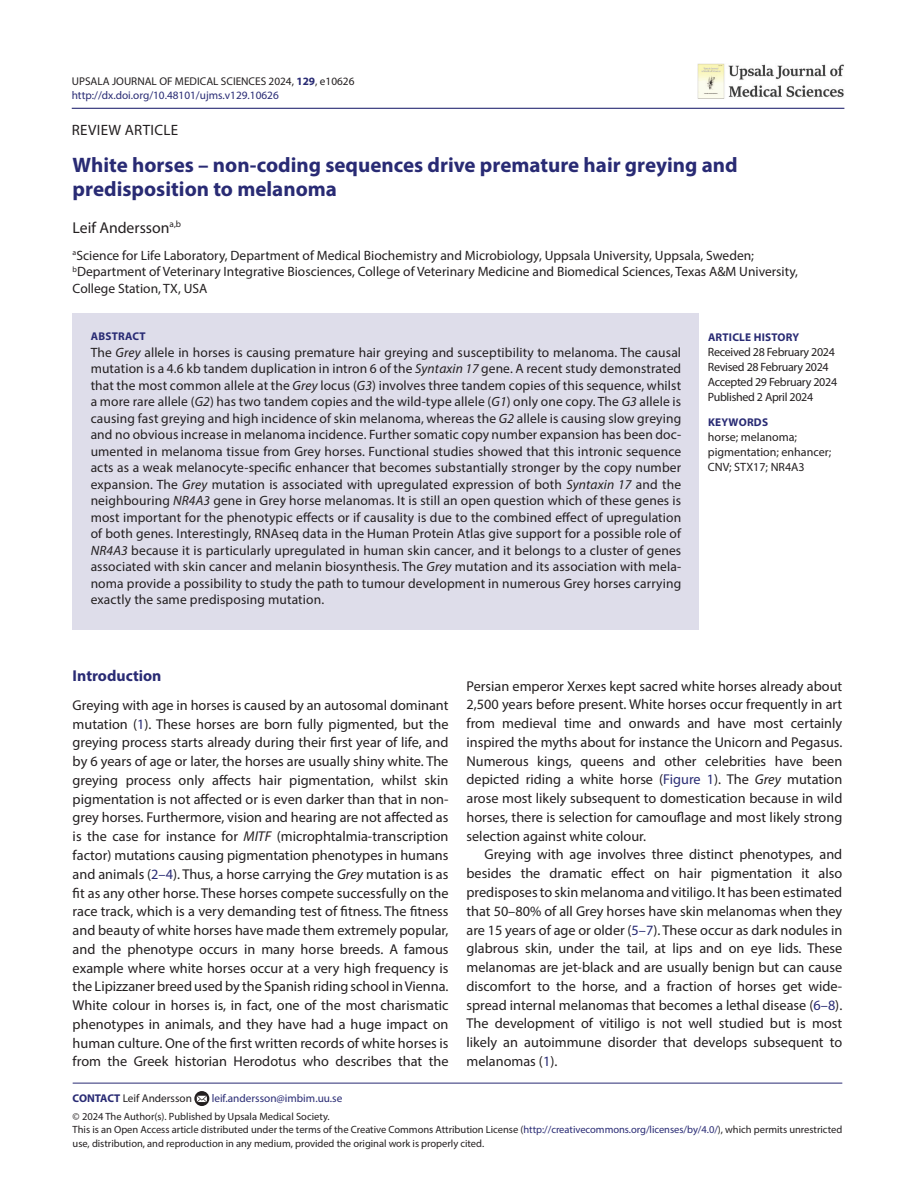
<style>
.page{position:relative;width:915px;height:1191px;background:#fff}
.page>*{position:absolute;margin:0;border:0;box-sizing:border-box;transform-origin:0 0}
.Article_Title{font:700 21px/24px "Myriad Pro";color:#292b74}
.AU{font:15.75px "Myriad Pro";color:#231f20}
.A_head{font:700 15.75px "Myriad Pro";color:#292b74}
.LRH{font:15px "Myriad Pro";letter-spacing:.02em;color:#231f20}
.Body_text_first{font:14.25px/18.8px "Myriad Pro";color:#231f20;text-align:justify}
.Body_text_next{font:14.25px/18.8px "Myriad Pro";color:#231f20;text-align:justify}
.Abstract_Text{font:13.5px/16.5px "Myriad Pro";letter-spacing:.01em;color:#231f20;text-align:justify}
.AFF{font:13.5px/16.5px "Myriad Pro";color:#231f20}
.KW{font:12px "Myriad Pro";letter-spacing:-.025em;color:#231f20}
.KW-2{font:12px/15px "Myriad Pro";color:#231f20}
.LRH-2{font:11.25px "Myriad Pro";color:#292b74}
.LRH-3{font:11.25px "Myriad Pro";color:#231f20}
.ABSH{font:700 11.25px "Myriad Pro";letter-spacing:.02em;color:#292b74}
.LRH-4{font:10.5px/13.5px "Myriad Pro";letter-spacing:-.005em;color:#231f20}
.s1{font-weight:700;color:#292b74}
.s2{font-style:italic}
.s3{color:#292b74}
</style>
<div class="page">
<hr style="left:72px;top:108px;width:772px;height:1px;background:#292b74">
<img style="left:697px;top:64px;width:147px;height:35px">
<div style="left:73px;top:314px;width:626px;height:315px;background:#deddea"></div>
<hr style="left:73px;top:1082px;width:769px;height:1px;background:#292b74">
<svg style="left:194px;top:1091px;width:15px;height:15px"></svg>
<p class="LRH-3" style="left:72px;top:75px;width:284px">UPSALA JOURNAL OF MEDICAL SCIENCES 2024, <span class="s1">129</span>, e10626</p>
<p class="LRH-2" style="left:72px;top:88px;width:208px">http://dx.doi.org/10.48101/ujms.v129.10626</p>
<p class="LRH" style="left:72px;top:121px;width:108px">REVIEW ARTICLE</p>
<p class="Article_Title" style="left:73px;top:152px;width:666px">White horses – non-coding sequences drive premature hair greying and predisposition to melanoma</p>
<p class="AU" style="left:73px;top:218px;width:110px">Leif Andersson<sup>a,b</sup></p>
<p class="AFF" style="left:73px;top:247px;width:726px"><sup>a</sup>Science for Life Laboratory, Department of Medical Biochemistry and Microbiology, Uppsala University, Uppsala, Sweden; <sup>b</sup>Department of Veterinary Integrative Biosciences, College of Veterinary Medicine and Biomedical Sciences, Texas A&amp;M University,<br>College Station, TX, USA</p>
<p class="ABSH" style="left:91px;top:329px;width:56px">ABSTRACT</p>
<p class="Abstract_Text" style="left:91px;top:343px;width:592px">The <span class="s2">Grey</span> allele in horses is causing premature hair greying and susceptibility to melanoma. The causal mutation is a 4.6 kb tandem duplication in intron 6 of the <span class="s2">Syntaxin 17</span> gene. A recent study demonstrated that the most common allele at the <span class="s2">Grey</span> locus (<span class="s2">G3</span>) involves three tandem copies of this sequence, whilst a more rare allele (<span class="s2">G2</span>) has two tandem copies and the wild-type allele (<span class="s2">G1</span>) only one copy. The <span class="s2">G3</span> allele is causing fast greying and high incidence of skin melanoma, whereas the <span class="s2">G2</span> allele is causing slow greying and no obvious increase in melanoma incidence. Further somatic copy number expansion has been doc&shy;umented in melanoma tissue from Grey horses. Functional studies showed that this intronic sequence acts as a weak melanocyte-specific enhancer that becomes substantially stronger by the copy number expansion. The <span class="s2">Grey</span> mutation is associated with upregulated expression of both <span class="s2">Syntaxin 17</span> and the neighbouring <span class="s2">NR4A3</span> gene in Grey horse melanomas. It is still an open question which of these genes is most important for the phenotypic effects or if causality is due to the combined effect of upregulation of both genes. Interestingly, RNAseq data in the Human Protein Atlas give support for a possible role of <span class="s2">NR4A3</span> because it is particularly upregulated in human skin cancer, and it belongs to a cluster of genes associated with skin cancer and melanin biosynthesis. The <span class="s2">Grey</span> mutation and its association with mela&shy;noma provide a possibility to study the path to tumour development in numerous Grey horses carrying exactly the same predisposing mutation.</p>
<p class="ABSH" style="left:707px;top:330px;width:93px">ARTICLE HISTORY</p>
<p class="KW" style="left:707px;top:344px;width:128px">Received 28 February 2024</p>
<p class="KW" style="left:707px;top:359px;width:122px">Revised 28 February 2024</p>
<p class="KW" style="left:707px;top:374px;width:131px">Accepted 29 February 2024</p>
<p class="KW" style="left:707px;top:389px;width:107px">Published 2 April 2024</p>
<p class="ABSH" style="left:707px;top:415px;width:62px">KEYWORDS</p>
<p class="KW-2" style="left:707px;top:429px;width:125px">horse; melanoma; pigmentation; enhancer;<br>CNV; STX17; NR4A3</p>
<p class="A_head" style="left:73px;top:666px;width:90px">Introduction</p>
<p class="Body_text_first" style="left:73px;top:695px;width:377px">Greying with age in horses is caused by an autosomal dominant mutation (<span class="s3">1</span>). These horses are born fully pigmented, but the greying process starts already during their first year of life, and by 6 years of age or later, the horses are usually shiny white. The greying process only affects hair pigmentation, whilst skin pigmentation is not affected or is even darker than that in non&shy;grey horses. Furthermore, vision and hearing are not affected as is the case for instance for <span class="s2">MITF</span> (microphtalmia-transcription factor) mutations causing pigmentation phenotypes in humans and animals (<span class="s3">2–4</span>). Thus, a horse carrying the <span class="s2">Grey</span> mutation is as fit as any other horse. These horses compete successfully on the race track, which is a very demanding test of fitness. The fitness and beauty of white horses have made them extremely popular, and the phenotype occurs in many horse breeds. A famous example where white horses occur at a very high frequency is the Lipizzaner breed used by the Spanish riding school in Vienna.<br>White colour in horses is, in fact, one of the most charismatic phenotypes in animals, and they have had a huge impact on human culture. One of the first written records of white horses is from the Greek historian Herodotus who describes that the</p>
<p class="Body_text_first" style="left:466px;top:676px;width:377px">Persian emperor Xerxes kept sacred white horses already about 2,500 years before present. White horses occur frequently in art from medieval time and onwards and have most certainly inspired the myths about for instance the Unicorn and Pegasus.<br>Numerous kings, queens and other celebrities have been depicted riding a white horse (<span class="s3">Figure 1</span>). The <span class="s2">Grey</span> mutation arose most likely subsequent to domestication because in wild horses, there is selection for camouflage and most likely strong selection against white colour.</p>
<p class="Body_text_next" style="left:466px;top:845px;width:377px;text-indent:18px">Greying with age involves three distinct phenotypes, and besides the dramatic effect on hair pigmentation it also predisposes to skin melanoma and vitiligo. It has been estimated that 50–80% of all Grey horses have skin melanomas when they are 15 years of age or older (<span class="s3">5–7</span>). These occur as dark nodules in glabrous skin, under the tail, at lips and on eye lids. These melanomas are jet-black and are usually benign but can cause discomfort to the horse, and a fraction of horses get wide&shy;spread internal melanomas that becomes a lethal disease (<span class="s3">6–8</span>).<br>The development of vitiligo is not well studied but is most likely an autoimmune disorder that develops subsequent to melanomas (<span class="s3">1</span>).</p>
<p class="LRH-3" style="left:73px;top:1090px;width:121px"><span class="s1">CONTACT</span> Leif Andersson</p>
<p class="LRH-2" style="left:212px;top:1090px;width:132px">leif.andersson@imbim.uu.se</p>
<p class="LRH-4" style="left:73px;top:1109px;width:258px">© 2024 The Author(s). Published by Upsala Medical Society.</p>
<p class="LRH-4" style="left:73px;top:1122px;width:770px">This is an Open Access article distributed under the terms of the Creative Commons Attribution License (<span class="s3">http://creativecommons.org/licenses/by/4.0/</span>), which permits unrestricted use, distribution, and reproduction in any medium, provided the original work is properly cited.</p>
</div>
